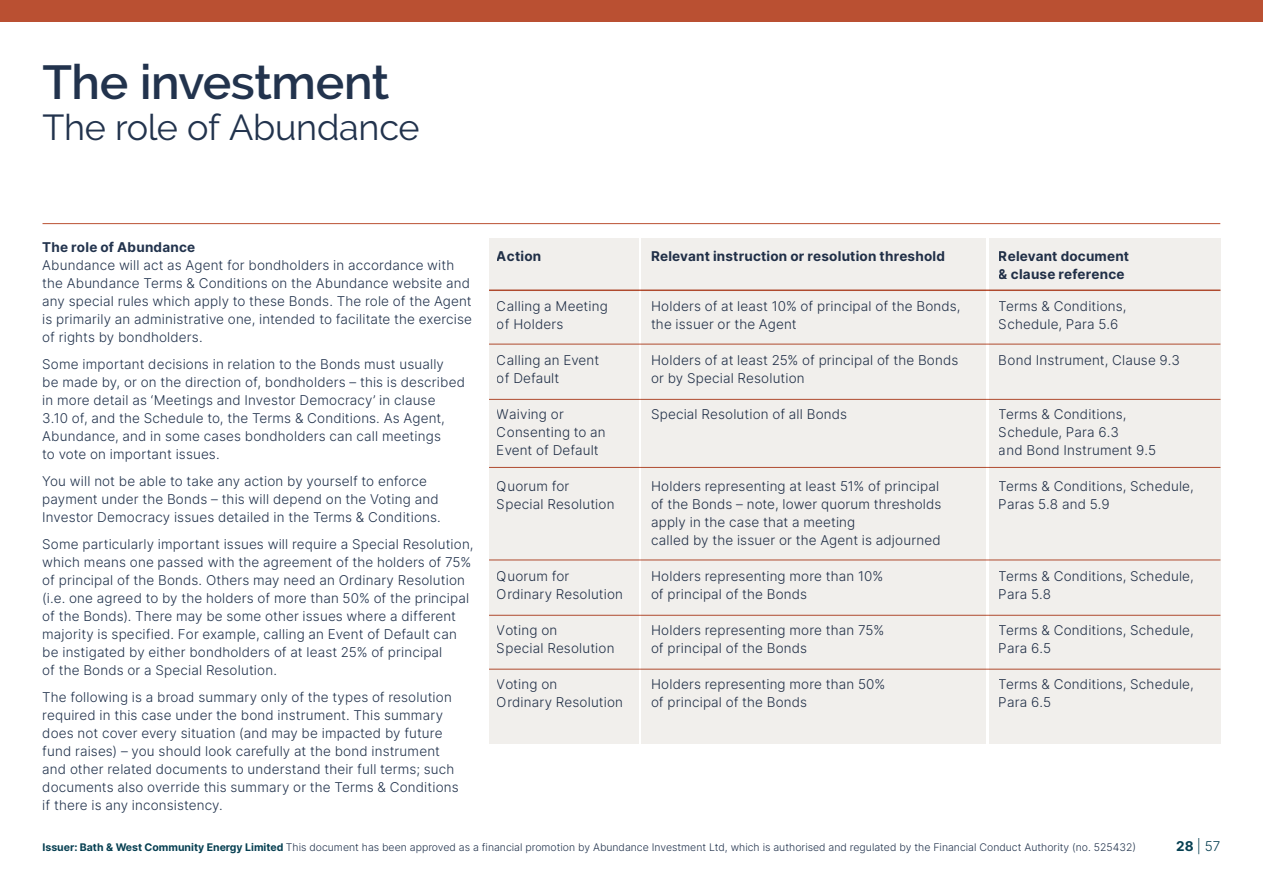
<style>
.page{position:relative;width:1263px;height:893px;background:#fff}
.page>*{position:absolute;margin:0;border:0;box-sizing:border-box;transform-origin:0 0}
.t1{font:600 48px "Raleway";letter-spacing:-.01em;color:#22334d}
.t2{font:36px "Raleway";letter-spacing:-.01em;color:#22334d}
.t3{font:300 13.5px/18px "Inter";letter-spacing:.01em;color:#22334d}
.t4{font:13.5px/18px "Inter";letter-spacing:.015em;color:#22334d}
.t5{font:300 13.5px "Inter";color:#074052}
.t6{font:300 10.5px "Inter";color:#22334d}
.s1{font-weight:400;color:#074052}
.s2{font-weight:400}
</style>
<div class="page">
<div style="left:0;top:0;width:1263px;height:21px;background:#ba5032"></div>
<hr style="left:43px;top:223px;width:1177px;height:1px;background:#ba5032">
<div style="left:489px;top:238px;width:150px;height:506px;background:#f1efec"></div>
<div style="left:642px;top:238px;width:344px;height:506px;background:#f1efec"></div>
<div style="left:989px;top:238px;width:231px;height:506px;background:#f1efec"></div>
<hr style="left:489px;top:289px;width:731px;height:2px;background:#ba5032">
<hr style="left:489px;top:344px;width:731px;height:1px;background:#ba5032">
<hr style="left:489px;top:399px;width:731px;height:1px;background:#ba5032">
<hr style="left:489px;top:560px;width:731px;height:1px;background:#ba5032">
<hr style="left:489px;top:467px;width:731px;height:1px;background:#ba5032">
<hr style="left:489px;top:615px;width:731px;height:1px;background:#ba5032">
<hr style="left:489px;top:669px;width:731px;height:1px;background:#ba5032">
<p class="t1" style="left:43px;top:55px;width:348px">The investment</p>
<p class="t2" style="left:43px;top:106px;width:379px">The role of Abundance</p>
<p class="t4" style="left:42px;top:238px;width:154px">The role of Abundance</p>
<p class="t3" style="left:42px;top:256px;width:431px">Abundance will act as Agent for bondholders in accordance with the Abundance Terms &amp; Conditions on the Abundance website and any special rules which apply to these Bonds. The role of the Agent is primarily an administrative one, intended to facilitate the exercise of rights by bondholders.</p>
<p class="t3" style="left:42px;top:355px;width:403px">Some important decisions in relation to the Bonds must usually</p>
<p class="t3" style="left:42px;top:373px;width:424px">be made by, or on the direction of, bondholders – this is described in more detail as ‘Meetings and Investor Democracy’ in clause<br>3.10 of, and the Schedule to, the Terms &amp; Conditions. As Agent, Abundance, and in some cases bondholders can call meetings</p>
<p class="t3" style="left:42px;top:445px;width:179px">to vote on important issues.</p>
<p class="t3" style="left:42px;top:472px;width:400px">You will not be able to take any action by yourself to enforce payment under the Bonds – this will depend on the Voting and<br>Investor Democracy issues detailed in the Terms &amp; Conditions.</p>
<p class="t3" style="left:42px;top:535px;width:433px">Some particularly important issues will require a Special Resolution, which means one passed with the agreement of the holders of 75% of principal of the Bonds. Others may need an Ordinary Resolution (i.e. one agreed to by the holders of more than 50% of the principal of the Bonds). There may be some other issues where a different majority is specified. For example, calling an Event of Default can be instigated by either bondholders of at least 25% of principal</p>
<p class="t3" style="left:42px;top:661px;width:236px">of the Bonds or a Special Resolution.</p>
<p class="t3" style="left:42px;top:688px;width:411px">The following is a broad summary only of the types of resolution required in this case under the bond instrument. This summary does not cover every situation (and may be impacted by future</p>
<p class="t3" style="left:42px;top:742px;width:418px">fund raises) – you should look carefully at the bond instrument and other related documents to understand their full terms; such documents also override this summary or the Terms &amp; Conditions</p>
<p class="t3" style="left:42px;top:796px;width:182px">if there is any inconsistency.</p>
<p class="t4" style="left:497px;top:247px;width:46px">Action</p>
<p class="t3" style="left:497px;top:296px;width:112px">Calling a Meeting of Holders</p>
<p class="t3" style="left:497px;top:350px;width:104px">Calling an Event of Default</p>
<p class="t3" style="left:497px;top:404px;width:110px">Waiving or<br>Consenting to an<br>Event of Default</p>
<p class="t3" style="left:497px;top:476px;width:119px">Quorum for<br>Special Resolution</p>
<p class="t3" style="left:497px;top:566px;width:128px">Quorum for<br>Ordinary Resolution</p>
<p class="t3" style="left:497px;top:620px;width:119px">Voting on<br>Special Resolution</p>
<p class="t3" style="left:497px;top:674px;width:128px">Voting on<br>Ordinary Resolution</p>
<p class="t4" style="left:651px;top:247px;width:295px">Relevant instruction or resolution threshold</p>
<p class="t3" style="left:651px;top:296px;width:311px">Holders of at least 10% of principal of the Bonds, the issuer or the Agent</p>
<p class="t3" style="left:651px;top:350px;width:309px">Holders of at least 25% of principal of the Bonds or by Special Resolution</p>
<p class="t3" style="left:651px;top:404px;width:198px">Special Resolution of all Bonds</p>
<p class="t3" style="left:651px;top:476px;width:292px">Holders representing at least 51% of principal of the Bonds – note, lower quorum thresholds apply in the case that a meeting<br>called by the issuer or the Agent is adjourned</p>
<p class="t3" style="left:651px;top:566px;width:234px">Holders representing more than 10% of principal of the Bonds</p>
<p class="t3" style="left:651px;top:620px;width:235px">Holders representing more than 75% of principal of the Bonds</p>
<p class="t3" style="left:651px;top:674px;width:236px">Holders representing more than 50% of principal of the Bonds</p>
<p class="t4" style="left:999px;top:247px;width:132px">Relevant document &amp; clause reference</p>
<p class="t3" style="left:999px;top:296px;width:129px">Terms &amp; Conditions,<br>Schedule, Para 5.6</p>
<p class="t3" style="left:999px;top:350px;width:183px">Bond Instrument, Clause 9.3</p>
<p class="t3" style="left:999px;top:404px;width:159px">Terms &amp; Conditions,<br>Schedule, Para 6.3<br>and Bond Instrument 9.5</p>
<p class="t3" style="left:999px;top:476px;width:197px">Terms &amp; Conditions, Schedule,<br>Paras 5.8 and 5.9</p>
<p class="t3" style="left:999px;top:566px;width:197px">Terms &amp; Conditions, Schedule,<br>Para 5.8</p>
<p class="t3" style="left:999px;top:620px;width:197px">Terms &amp; Conditions, Schedule,<br>Para 6.5</p>
<p class="t3" style="left:999px;top:674px;width:197px">Terms &amp; Conditions, Schedule,<br>Para 6.5</p>
<p class="t6" style="left:43px;top:839px;width:1095px"><span class="s1">Issuer: Bath &amp; West Community Energy Limited</span> This document has been approved as a financial promotion by Abundance Investment Ltd, which is authorised and regulated by the Financial Conduct Authority (no. 525432)</p>
<p class="t5" style="left:1176px;top:836px;width:46px"><span class="s2">28</span> | 57</p>
</div>
